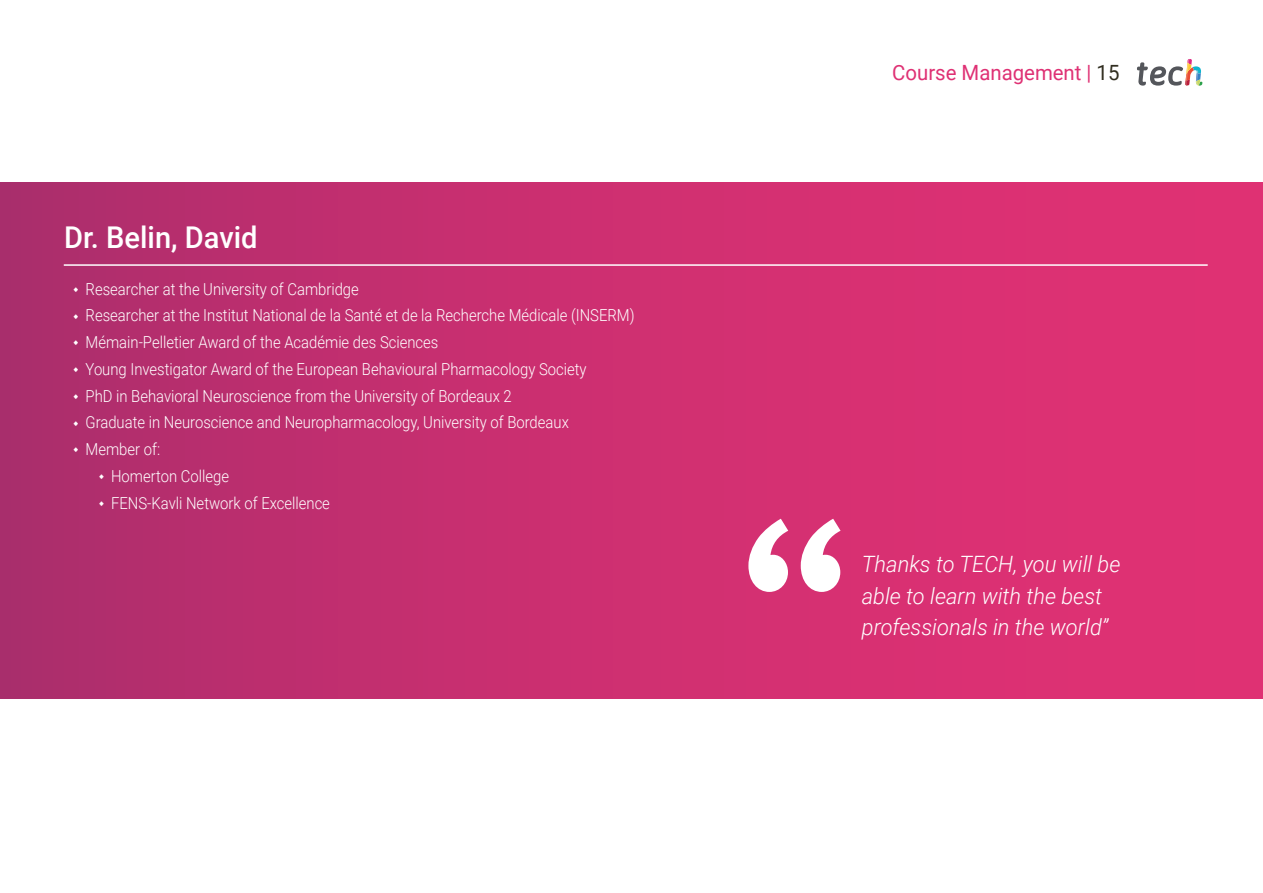
<style>
.page{position:relative;width:1263px;height:893px;background:#fff}
.page>*{position:absolute;margin:0;border:0;box-sizing:border-box;transform-origin:0 0}
.t1{font:500 30px "Roboto";color:#fff}
.t2{font:italic 300 22.5px/31.5px "Roboto";color:#fff}
.t3{font:21px "Roboto";color:#df3174}
.t4{font:300 16.5px "Roboto";color:#fff;scale:.9 1}
.s1{color:#312e20}
</style>
<div class="page">
<svg style="left:1137px;top:59px;width:65px;height:27px"></svg>
<div style="left:0;top:182px;width:1263px;height:516px;background:linear-gradient(to right,#b02e6d,#e73174)"></div>
<hr style="left:64px;top:264px;width:1144px;height:2px;background:#fff">
<svg style="left:748px;top:519px;width:92px;height:73px"></svg>
<svg style="left:74px;top:287px;width:4px;height:5px"></svg>
<svg style="left:74px;top:314px;width:4px;height:5px"></svg>
<svg style="left:74px;top:340px;width:4px;height:5px"></svg>
<svg style="left:74px;top:367px;width:4px;height:5px"></svg>
<svg style="left:74px;top:394px;width:4px;height:5px"></svg>
<svg style="left:74px;top:421px;width:4px;height:5px"></svg>
<svg style="left:74px;top:447px;width:4px;height:5px"></svg>
<svg style="left:99px;top:474px;width:5px;height:5px"></svg>
<svg style="left:99px;top:501px;width:5px;height:5px"></svg>
<h1 class="t1" style="left:64px;top:216px;width:195px">Dr. Belin, David</h1>
<p class="t4" style="left:86px;top:277px;width:305px">Researcher at the University of Cambridge</p>
<p class="t4" style="left:86px;top:304px;width:612px">Researcher at the Institut National de la Santé et de la Recherche Médicale (INSERM)</p>
<p class="t4" style="left:86px;top:331px;width:394px">Mémain-Pelletier Award of the Académie des Sciences</p>
<p class="t4" style="left:86px;top:357px;width:558px">Young Investigator Award of the European Behavioural Pharmacology Society</p>
<p class="t4" style="left:86px;top:384px;width:475px">PhD in Behavioral Neuroscience from the University of Bordeaux 2</p>
<p class="t4" style="left:86px;top:411px;width:538px">Graduate in Neuroscience and Neuropharmacology, University of Bordeaux</p>
<p class="t4" style="left:86px;top:438px;width:84px">Member of:</p>
<p class="t4" style="left:111px;top:464px;width:133px">Homerton College</p>
<p class="t4" style="left:111px;top:491px;width:245px">FENS-Kavli Network of Excellence</p>
<p class="t3" style="left:892px;top:57px;width:229px">Course Management | <span class="s1">15</span></p>
<h2 class="t2" style="left:862px;top:548px;width:260px">Thanks to TECH, you will be able to learn with the best professionals in the world”</h2>
</div>
